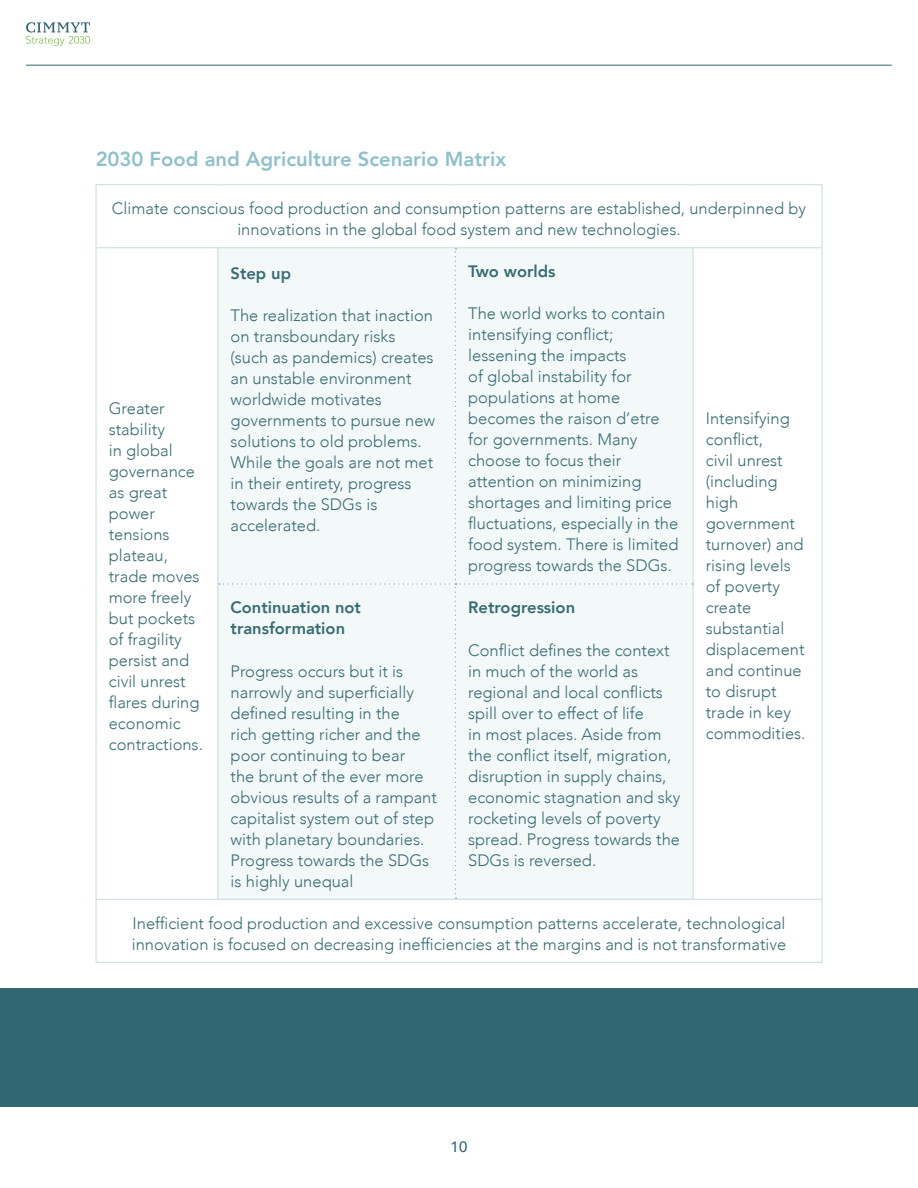
<style>
.page{position:relative;width:918px;height:1188px;background:#fff}
.page>*{position:absolute;margin:0;border:0;box-sizing:border-box;transform-origin:0 0}
.Subtitle{font:800 20.25px "Avenir";color:#8ec1cb}
.Body_text_CIMMYT{font:300 16.5px/21px "Avenir";color:#366d73}
.Body_text_CIMMYT-2{font:800 16.5px/21px "Avenir";color:#366d73}
.t1{font:500 15px "Avenir";color:#326670}
</style>
<div class="page">
<svg style="left:26px;top:22px;width:64px;height:24px"></svg>
<hr style="left:26px;top:65px;width:866px;height:1px;background:#326670">
<div style="left:0;top:989px;width:918px;height:118px;background:#326670"></div>
<hr style="left:96px;top:184px;width:122px;height:1px;background:#c4dddf">
<hr style="left:96px;top:185px;width:1px;height:62px;background:#c4dddf">
<hr style="left:218px;top:184px;width:237px;height:1px;background:#c4dddf">
<hr style="left:455px;top:184px;width:238px;height:1px;background:#c4dddf">
<hr style="left:693px;top:184px;width:129px;height:1px;background:#c4dddf">
<hr style="left:822px;top:185px;width:1px;height:62px;background:#c4dddf">
<hr style="left:96px;top:247px;width:122px;height:1px;background:#c4dddf">
<hr style="left:96px;top:248px;width:1px;height:336px;background:#c4dddf">
<hr style="left:96px;top:584px;width:1px;height:315px;background:#c4dddf">
<hr style="left:218px;top:247px;width:237px;height:1px;background:#c4dddf">
<hr style="left:217px;top:248px;width:1px;height:336px;background:#c4dddf">
<hr style="left:455px;top:247px;width:238px;height:1px;background:#c4dddf">
<hr style="left:693px;top:247px;width:129px;height:1px;background:#c4dddf">
<hr style="left:693px;top:248px;width:1px;height:336px;background:#c4dddf">
<hr style="left:822px;top:248px;width:1px;height:336px;background:#c4dddf">
<hr style="left:822px;top:584px;width:1px;height:315px;background:#c4dddf">
<hr style="left:217px;top:584px;width:1px;height:315px;background:#c4dddf">
<hr style="left:693px;top:584px;width:1px;height:315px;background:#c4dddf">
<hr style="left:96px;top:899px;width:122px;height:1px;background:#c4dddf">
<hr style="left:96px;top:900px;width:1px;height:62px;background:#c4dddf">
<hr style="left:218px;top:899px;width:237px;height:1px;background:#c4dddf">
<hr style="left:455px;top:899px;width:238px;height:1px;background:#c4dddf">
<hr style="left:693px;top:899px;width:129px;height:1px;background:#c4dddf">
<hr style="left:822px;top:900px;width:1px;height:62px;background:#c4dddf">
<hr style="left:96px;top:962px;width:122px;height:1px;background:#c4dddf">
<hr style="left:218px;top:962px;width:237px;height:1px;background:#c4dddf">
<hr style="left:455px;top:962px;width:238px;height:1px;background:#c4dddf">
<hr style="left:693px;top:962px;width:129px;height:1px;background:#c4dddf">
<div style="left:219px;top:248px;width:474px;height:651px;background:#f3f8f9"></div>
<p class="Subtitle" style="left:96px;top:143px;width:412px">2030 Food and Agriculture Scenario Matrix</p>
<p class="Body_text_CIMMYT" style="left:112px;top:198px;width:696px;text-align:center">Climate conscious food production and consumption patterns are established, underpinned by innovations in the global food system and new technologies.</p>
<p class="Body_text_CIMMYT" style="left:109px;top:398px;width:96px">Greater stability<br>in global governance as great power tensions plateau, trade moves more freely but pockets of fragility persist and civil unrest flares during economic contractions.</p>
<p class="Body_text_CIMMYT-2" style="left:231px;top:262px;width:62px">Step up</p>
<p class="Body_text_CIMMYT" style="left:231px;top:305px;width:206px">The realization that inaction on transboundary risks (such as pandemics) creates an unstable environment worldwide motivates governments to pursue new solutions to old problems.<br>While the goals are not met in their entirety, progress towards the SDGs is accelerated.</p>
<p class="Body_text_CIMMYT-2" style="left:231px;top:597px;width:132px">Continuation not transformation</p>
<p class="Body_text_CIMMYT" style="left:231px;top:660px;width:208px">Progress occurs but it is narrowly and superficially defined resulting in the<br>rich getting richer and the poor continuing to bear<br>the brunt of the ever more obvious results of a rampant capitalist system out of step with planetary boundaries.<br>Progress towards the SDGs is highly unequal</p>
<p class="Body_text_CIMMYT-2" style="left:468px;top:261px;width:89px">Two worlds</p>
<p class="Body_text_CIMMYT" style="left:468px;top:303px;width:212px">The world works to contain intensifying conflict; lessening the impacts<br>of global instability for populations at home becomes the raison d’etre for governments. Many choose to focus their attention on minimizing shortages and limiting price fluctuations, especially in the food system. There is limited progress towards the SDGs.</p>
<p class="Body_text_CIMMYT-2" style="left:468px;top:597px;width:108px">Retrogression</p>
<p class="Body_text_CIMMYT" style="left:468px;top:639px;width:214px">Conflict defines the context in much of the world as regional and local conflicts spill over to effect of life<br>in most places. Aside from the conflict itself, migration, disruption in supply chains, economic stagnation and sky rocketing levels of poverty spread. Progress towards the<br>SDGs is reversed.</p>
<p class="Body_text_CIMMYT" style="left:706px;top:408px;width:101px">Intensifying conflict,<br>civil unrest (including high government turnover) and rising levels of poverty create substantial displacement and continue to disrupt trade in key commodities.</p>
<p class="Body_text_CIMMYT" style="left:132px;top:912px;width:656px">Inefficient food production and excessive consumption patterns accelerate, technological innovation is focused on decreasing inefficiencies at the margins and is not transformative</p>
<p class="t1" style="left:451px;top:1134px;width:18px">10</p>
</div>
